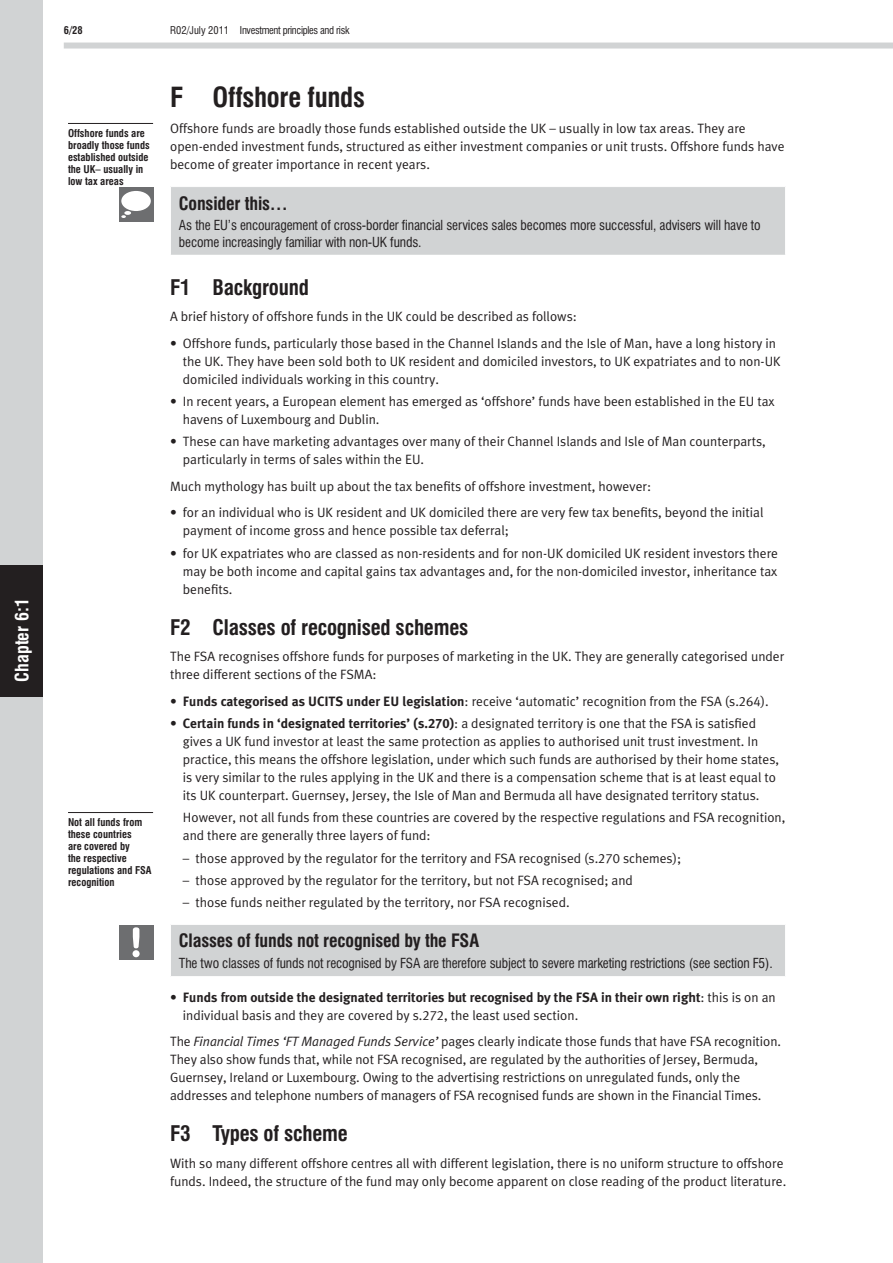
<style>
.page{position:relative;width:893px;height:1263px;background:#fff}
.page>*{position:absolute;margin:0;border:0;box-sizing:border-box;transform-origin:0 0}
.t1{font:700 condensed 27px "Swiss 721 BT";letter-spacing:-.01em;color:#231f20}
.t2{font:700 condensed 21px "Swiss 721 BT";letter-spacing:-.01em;color:#231f20}
.t3{font:700 condensed 18px "Swiss 721 BT";letter-spacing:-.01em;color:#231f20}
.t4{font:700 condensed 18px "Swiss 721 BT";color:#fff}
.t5{font:13.5px/18px "Cii Meta Plus Normal";color:#231f20}
.t6{font:condensed 13.5px/16.5px "Swiss 721 BT";letter-spacing:-.01em;color:#231f20}
.t7{font:700 13.5px "Cii Meta Plus";color:#231f20}
.t8{font:700 condensed 10.5px/12px "Swiss 721 BT";color:#231f20}
.t9{font:condensed 10.5px "Swiss 721 BT";letter-spacing:-.03em;color:#231f20}
.s1{font-family:"Cii Meta Plus";font-weight:700}
.s2{font-family:"Cii Meta Plus Normal";font-weight:400}
.s3{font-style:italic}
</style>
<div class="page">
<div style="left:0;top:0;width:43px;height:1263px;background:#d1d3d4"></div>
<div style="left:64px;top:43px;width:829px;height:6px;background:#d1d3d4"></div>
<div style="left:0;top:566px;width:43px;height:131px;background:#231f20"></div>
<div style="left:170px;top:187px;width:615px;height:68px;background:#d1d3d4"></div>
<hr style="left:170px;top:187px;width:1px;height:68px;background:#fff">
<div style="left:170px;top:924px;width:615px;height:52px;background:#d1d3d4"></div>
<hr style="left:170px;top:924px;width:616px;height:1px;background:#fff">
<hr style="left:170px;top:925px;width:1px;height:51px;background:#fff">
<hr style="left:68px;top:123px;width:85px;height:1px;background:#231f20">
<div style="left:119px;top:187px;width:34px;height:34px;background:#6d6e70"></div>
<div style="left:121px;top:191px;width:30px;height:20px;background:#fff;border-radius:50%"></div>
<svg style="left:121px;top:211px;width:10px;height:7px"></svg>
<hr style="left:68px;top:812px;width:85px;height:1px;background:#231f20">
<div style="left:119px;top:925px;width:34px;height:34px;background:#6d6e70"></div>
<svg style="left:133px;top:927px;width:7px;height:21px"></svg>
<div style="left:133px;top:950px;width:7px;height:7px;background:#fff;border-radius:50%"></div>
<h3 class="t4" style="left:13px;top:681px;width:85px;rotate:-90deg">Chapter 6:1</h3>
<p class="t8" style="left:64px;top:25px;width:20px">6/28</p>
<p class="t9" style="left:170px;top:25px;width:181px">R02/July 2011 Investment principles and risk</p>
<p class="t8" style="left:68px;top:127px;width:83px">Offshore funds are broadly those funds established outside the UK– usually in low tax areas</p>
<p class="t8" style="left:68px;top:816px;width:85px">Not all funds from these countries<br>are covered by<br>the respective regulations and FSA recognition</p>
<h1 class="t1" style="left:170px;top:84px;width:196px">F Offshore funds</h1>
<p class="t5" style="left:170px;top:121px;width:616px">Offshore funds are broadly those funds established outside the UK – usually in low tax areas. They are open-ended investment funds, structured as either investment companies or unit trusts. Offshore funds have become of greater importance in recent years.</p>
<h3 class="t3" style="left:179px;top:194px;width:110px">Consider this…</h3>
<p class="t6" style="left:179px;top:218px;width:583px">As the EU’s encouragement of cross-border financial services sales becomes more successful, advisers will have to become increasingly familiar with non-UK funds.</p>
<h2 class="t2" style="left:170px;top:277px;width:140px">F1 Background</h2>
<p class="t5" style="left:170px;top:309px;width:408px">A brief history of offshore funds in the UK could be described as follows:</p>
<p class="t5" style="left:183px;top:336px;width:599px;text-indent:-13px">• Offshore funds, particularly those based in the Channel Islands and the Isle of Man, have a long history in the UK. They have been sold both to UK resident and domiciled investors, to UK expatriates and to non-UK domiciled individuals working in this country.</p>
<p class="t5" style="left:183px;top:394px;width:593px;text-indent:-13px">• In recent years, a European element has emerged as ‘offshore’ funds have been established in the EU tax havens of Luxembourg and Dublin.</p>
<p class="t5" style="left:183px;top:434px;width:584px;text-indent:-13px">• These can have marketing advantages over many of their Channel Islands and Isle of Man counterparts, particularly in terms of sales within the EU.</p>
<p class="t5" style="left:170px;top:479px;width:482px">Much mythology has built up about the tax benefits of offshore investment, however:</p>
<p class="t5" style="left:183px;top:505px;width:582px;text-indent:-13px">• for an individual who is UK resident and UK domiciled there are very few tax benefits, beyond the initial payment of income gross and hence possible tax deferral;</p>
<p class="t5" style="left:183px;top:545px;width:597px;text-align:justify;text-indent:-13px">• for UK expatriates who are classed as non-residents and for non-UK domiciled UK resident investors there may be both income and capital gains tax advantages and, for the non-domiciled investor, inheritance tax benefits.</p>
<h2 class="t2" style="left:170px;top:617px;width:300px">F2 Classes of recognised schemes</h2>
<p class="t5" style="left:170px;top:649px;width:616px">The FSA recognises offshore funds for purposes of marketing in the UK. They are generally categorised under three different sections of the FSMA:</p>
<p class="t5" style="left:170px;top:693px;width:600px">• <span class="s1">Funds categorised as UCITS under EU legislation</span>: receive ‘automatic’ recognition from the FSA (s.264).</p>
<p class="t5" style="left:183px;top:716px;width:598px;text-indent:-13px">• <span class="s1">Certain funds in ‘designated territories’ (s.270)</span>: a designated territory is one that the FSA is satisfied gives a UK fund investor at least the same protection as applies to authorised unit trust investment. In practice, this means the offshore legislation, under which such funds are authorised by their home states, is very similar to the rules applying in the UK and there is a compensation scheme that is at least equal to its UK counterpart. Guernsey, Jersey, the Isle of Man and Bermuda all have designated territory status.</p>
<p class="t5" style="left:183px;top:810px;width:604px">However, not all funds from these countries are covered by the respective regulations and FSA recognition, and there are generally three layers of fund:</p>
<p class="t5" style="left:183px;top:850px;width:500px">– those approved by the regulator for the territory and FSA recognised (s.270 schemes);</p>
<p class="t5" style="left:183px;top:872px;width:451px">– those approved by the regulator for the territory, but not FSA recognised; and</p>
<p class="t5" style="left:183px;top:895px;width:388px">– those funds neither regulated by the territory, nor FSA recognised.</p>
<h3 class="t3" style="left:179px;top:932px;width:302px">Classes of funds not recognised by the FSA</h3>
<p class="t6" style="left:179px;top:956px;width:595px">The two classes of funds not recognised by FSA are therefore subject to severe marketing restrictions (see section F5).</p>
<p class="t7" style="left:170px;top:991px;width:607px"><span class="s2">•</span> Funds from outside the designated territories but recognised by the FSA in their own right<span class="s2">: this is on an</span></p>
<p class="t5" style="left:170px;top:1003px;width:612px;line-height:26.5px;text-indent:13px">individual basis and they are covered by s.272, the least used section.<br>The <span class="s3">Financial Times ‘FT Managed Funds Service’</span> pages clearly indicate those funds that have FSA recognition.</p>
<p class="t5" style="left:170px;top:1052px;width:593px">They also show funds that, while not FSA recognised, are regulated by the authorities of Jersey, Bermuda,<br>Guernsey, Ireland or Luxembourg. Owing to the advertising restrictions on unregulated funds, only the addresses and telephone numbers of managers of FSA recognised funds are shown in the Financial Times.</p>
<h2 class="t2" style="left:170px;top:1123px;width:179px">F3 Types of scheme</h2>
<p class="t5" style="left:170px;top:1155px;width:618px">With so many different offshore centres all with different legislation, there is no uniform structure to offshore funds. Indeed, the structure of the fund may only become apparent on close reading of the product literature.</p>
</div>
